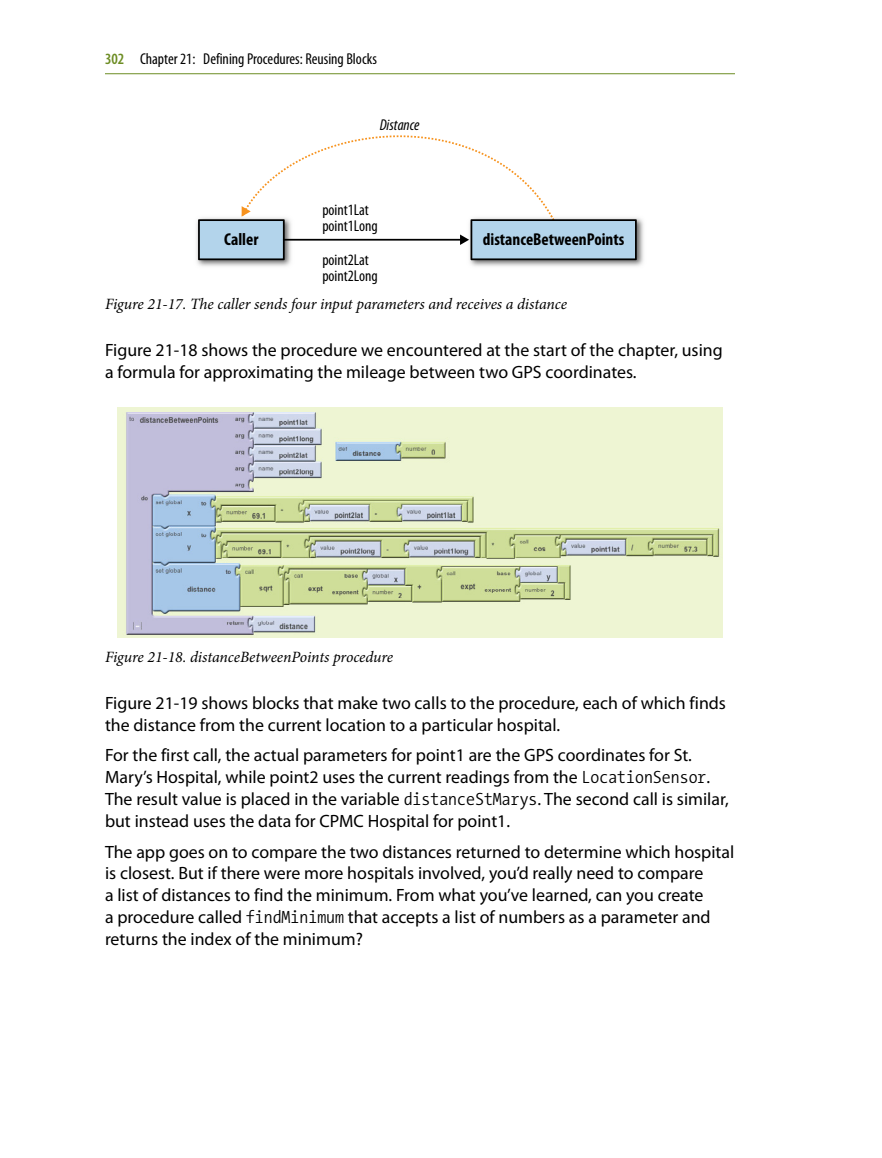
<style>
.page{position:relative;width:882px;height:1158px;background:#fff}
.page>*{position:absolute;margin:0;border:0;box-sizing:border-box;transform-origin:0 0}
.t1{font:17.85px/21.9px "Myriad Pro";color:#000}
.t2{font:700 condensed 17.15px "Myriad Pro";color:#000}
.t3{font:italic 15.75px "Minion Pro";letter-spacing:-.005em;color:#000}
.t4{font:condensed 15.75px/15.8px "Myriad Pro";color:#000}
.t5{font:italic condensed 15.75px "Myriad Pro";color:#000}
.s1{font-weight:600;color:#6d8d24}
.s2{font-family:"The Sans Mono Cd W4";font-weight:300}
</style>
<div class="page">
<hr style="left:105px;top:73px;width:630px;height:1px;background:#6d8d24">
<img style="left:196px;top:221px;width:95px;height:46px">
<img style="left:469px;top:218px;width:175px;height:49px">
<svg style="left:198px;top:135px;width:439px;height:125px"></svg>
<img style="left:118px;top:408px;width:604px;height:229px">
<p class="t4" style="left:105px;top:51px;width:273px"><span class="s1">302</span> Chapter 21: Defining Procedures: Reusing Blocks</p>
<p class="t5" style="left:380px;top:116px;width:41px">Distance</p>
<p class="t4" style="left:322px;top:202px;width:57px">point1Lat point1Long</p>
<p class="t2" style="left:224px;top:228px;width:36px">Caller</p>
<p class="t2" style="left:483px;top:228px;width:143px">distanceBetweenPoints</p>
<p class="t4" style="left:322px;top:251px;width:57px">point2Lat point2Long</p>
<p class="t3" style="left:105px;top:293px;width:464px">Figure 21-17. The caller sends four input parameters and receives a distance</p>
<p class="t1" style="left:105px;top:339px;width:619px">Figure 21-18 shows the procedure we encountered at the start of the chapter, using a formula for approximating the mileage between two GPS coordinates.</p>
<p class="t3" style="left:105px;top:646px;width:290px">Figure 21-18. distanceBetweenPoints procedure</p>
<p class="t1" style="left:105px;top:691px;width:623px">Figure 21-19 shows blocks that make two calls to the procedure, each of which finds the distance from the current location to a particular hospital.</p>
<p class="t1" style="left:105px;top:744px;width:625px">For the first call, the actual parameters for point1 are the GPS coordinates for St.<br>Mary’s Hospital, while point2 uses the current readings from the <span class="s2">LocationSensor</span>.<br>The result value is placed in the variable <span class="s2">distanceStMarys</span>. The second call is similar, but instead uses the data for CPMC Hospital for point1.</p>
<p class="t1" style="left:105px;top:840px;width:631px">The app goes on to compare the two distances returned to determine which hospital is closest. But if there were more hospitals involved, you’d really need to compare<br>a list of distances to find the minimum. From what you’ve learned, can you create<br>a procedure called <span class="s2">findMinimum</span> that accepts a list of numbers as a parameter and returns the index of the minimum?</p>
</div>
